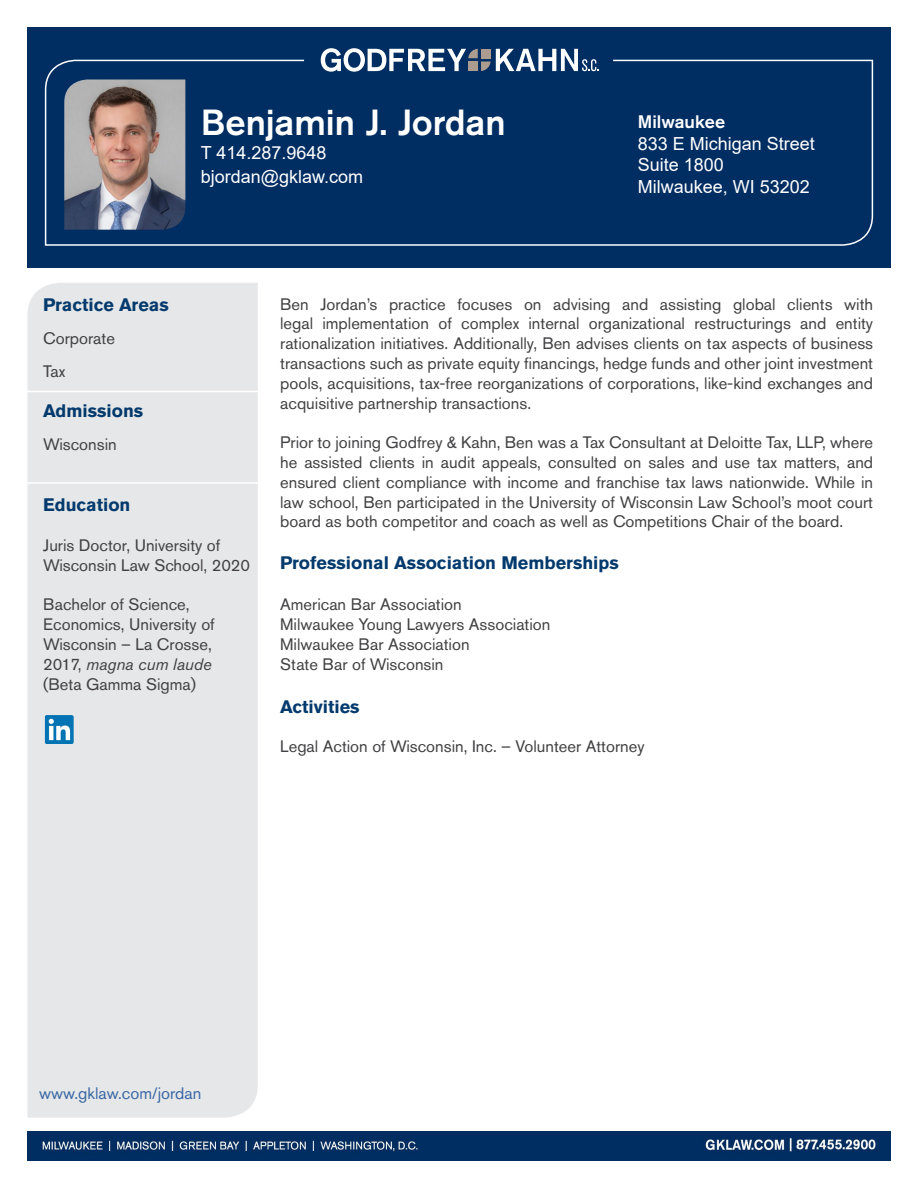
<style>
.page{position:relative;width:918px;height:1188px;background:#fff}
.page>*{position:absolute;margin:0;border:0;box-sizing:border-box;transform-origin:0 0}
.t1{font:500 36px "Akzidenz Grotesk Std";color:#fff}
.t2{font:700 18px "Akzidenz Grotesk Std";color:#033a6d}
.t3{font:18px/21.6px "Arial";color:#fff}
.t4{font:500 18px "Akzidenz Grotesk Std";color:#fff}
.t5{font:16.5px/19.8px "Akzidenz Grotesk Std";color:#414042}
.t6{font:16.5px "Akzidenz Grotesk Std";color:#3a68a5}
.s1{font-style:italic}
</style>
<div class="page">
<div style="left:27px;top:27px;width:864px;height:241px;background:#002d62"></div>
<svg style="left:321px;top:48px;width:257px;height:11px"></svg>
<svg style="left:44px;top:59px;width:830px;height:187px"></svg>
<img style="left:64px;top:80px;width:121px;height:150px">
<div style="left:27px;top:283px;width:231px;height:835px;background:#e6e7e8"></div>
<hr style="left:21px;top:391px;width:243px;height:1px;background:#fff">
<hr style="left:15px;top:482px;width:243px;height:2px;background:#fff">
<img style="left:45px;top:715px;width:29px;height:29px">
<img style="left:27px;top:1132px;width:864px;height:29px">
<h1 class="t1" style="left:201px;top:100px;width:306px">Benjamin J. Jordan</h1>
<p class="t3" style="left:201px;top:140px;width:164px;line-height:24px">T 414.287.9648 bjordan@gklaw.com</p>
<p class="t4" style="left:638px;top:111px;width:89px">Milwaukee</p>
<p class="t3" style="left:638px;top:133px;width:179px">833 E Michigan Street<br>Suite 1800<br>Milwaukee, WI 53202</p>
<p class="t2" style="left:43px;top:295px;width:127px">Practice Areas</p>
<p class="t5" style="left:43px;top:322px;width:73px;line-height:33px">Corporate<br>Tax</p>
<p class="t2" style="left:43px;top:400px;width:102px">Admissions</p>
<p class="t5" style="left:43px;top:434px;width:75px">Wisconsin</p>
<p class="t2" style="left:43px;top:495px;width:89px">Education</p>
<p class="t5" style="left:43px;top:535px;width:209px">Juris Doctor, University of<br>Wisconsin Law School, 2020</p>
<p class="t5" style="left:43px;top:595px;width:173px">Bachelor of Science,<br>Economics, University of<br>Wisconsin – La Crosse,<br>2017, <span class="s1">magna cum laude </span>(Beta Gamma Sigma)</p>
<p class="t5" style="left:280px;top:294px;width:594px;text-align:justify">Ben Jordan’s practice focuses on advising and assisting global clients with legal implementation of complex internal organizational restructurings and entity rationalization initiatives. Additionally, Ben advises clients on tax aspects of business transactions such as private equity financings, hedge funds and other joint investment pools, acquisitions, tax-free reorganizations of corporations, like-kind exchanges and acquisitive partnership transactions.</p>
<p class="t5" style="left:280px;top:432px;width:595px;text-align:justify">Prior to joining Godfrey &amp; Kahn, Ben was a Tax Consultant at Deloitte Tax, LLP, where he assisted clients in audit appeals, consulted on sales and use tax matters, and ensured client compliance with income and franchise tax laws nationwide. While in law school, Ben participated in the University of Wisconsin Law School’s moot court board as both competitor and coach as well as Competitions Chair of the board.</p>
<p class="t2" style="left:280px;top:552px;width:340px">Professional Association Memberships</p>
<p class="t5" style="left:280px;top:594px;width:272px">American Bar Association<br>Milwaukee Young Lawyers Association<br>Milwaukee Bar Association<br>State Bar of Wisconsin</p>
<p class="t2" style="left:280px;top:696px;width:81px">Activities</p>
<p class="t5" style="left:280px;top:737px;width:366px">Legal Action of Wisconsin, Inc. – Volunteer Attorney</p>
<p class="t6" style="left:39px;top:1084px;width:164px">www.gklaw.com/jordan</p>
</div>
